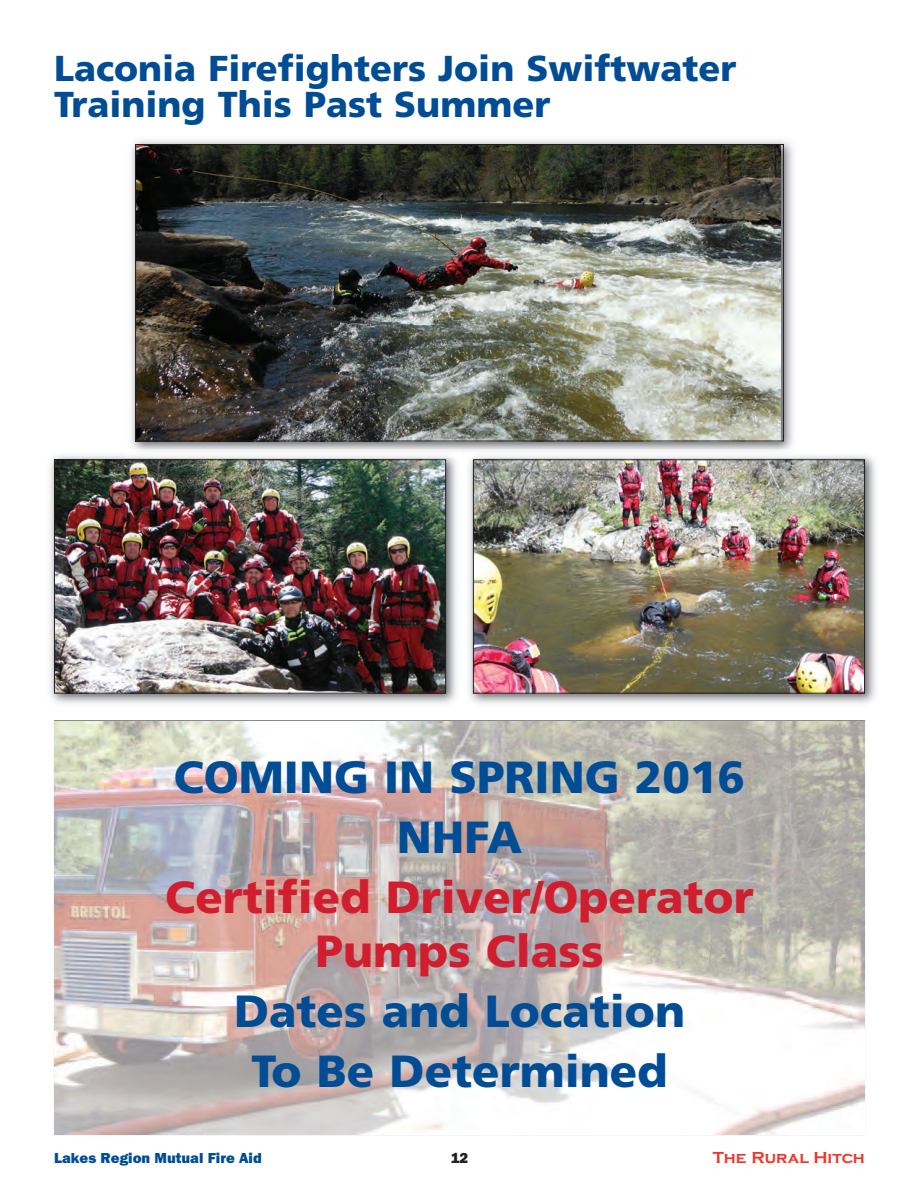
<style>
.page{position:relative;width:919px;height:1189px;background:#fff}
.page>*{position:absolute;margin:0;border:0;box-sizing:border-box;transform-origin:0 0}
.t1{font:900 45px/60px "Frutiger";color:#014d95;text-align:center}
.t2{font:900 45px/54px "Frutiger";color:#d01e2e;text-align:center}
.t3{font:900 36px/36px "Frutiger";color:#014d95}
.t4{font:700 16.5px "Copperplate Gothic";color:#ee3529}
.t5{font:15px "Franklin Gothic URW Hea";color:#014d95}
.t6{font:15px "Franklin Gothic URW Hea";color:#231f20}
</style>
<div class="page">
<img style="left:50px;top:455px;width:407px;height:249px">
<img style="left:56px;top:461px;width:388px;height:230px">
<div style="left:54px;top:459px;width:392px;height:234px;border:1px solid #231f20"></div>
<img style="left:469px;top:455px;width:407px;height:249px">
<img style="left:475px;top:461px;width:387px;height:230px">
<div style="left:473px;top:459px;width:391px;height:234px;border:1px solid #231f20"></div>
<img style="left:125px;top:140px;width:674px;height:317px">
<img style="left:137px;top:146px;width:643px;height:293px">
<img style="left:55px;top:721px;width:808px;height:412px">
<p class="t3" style="left:54px;top:53px;width:683px">Laconia Firefighters Join Swiftwater<br>Training This Past Summer</p>
<p class="t1" style="left:174px;top:750px;width:572px">COMING IN SPRING 2016<br>NHFA</p>
<p class="t2" style="left:165px;top:873px;width:589px">Certified Driver/Operator<br>Pumps Class</p>
<p class="t1" style="left:234px;top:984px;width:452px">Dates and Location<br>To Be Determined</p>
<p class="t5" style="left:54px;top:1148px;width:209px">Lakes Region Mutual Fire Aid</p>
<p class="t6" style="left:450px;top:1148px;width:19px">12</p>
<p class="t4" style="left:712px;top:1147px;width:153px">The Rural Hitch</p>
</div>
